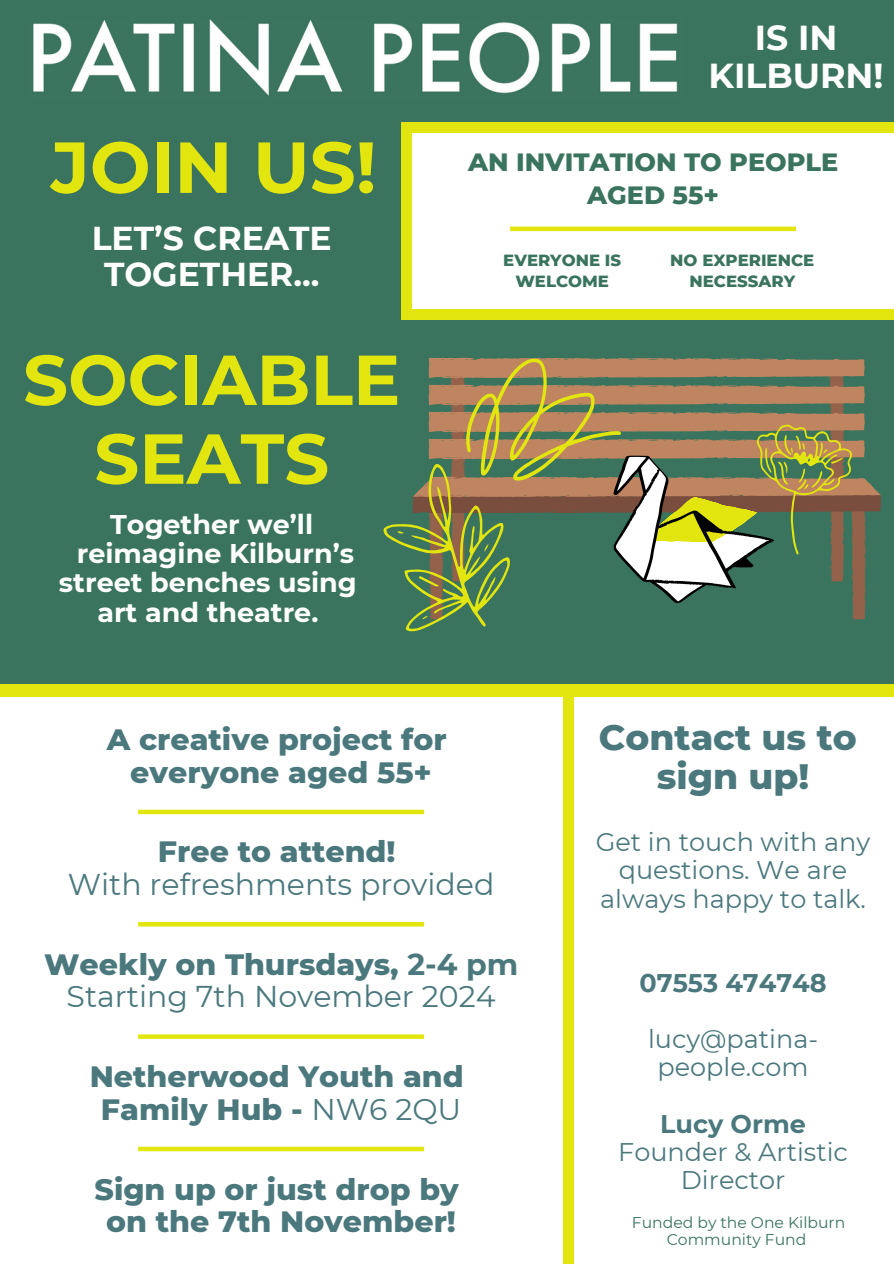
<style>
.page{position:relative;width:894px;height:1264px;background:#fff}
.page>*{position:absolute;margin:0;border:0;box-sizing:border-box;transform-origin:0 0}
.t1{font:700 72px "Montserrat";color:#e2e60e}
.t2{font:700 70.5px/78.8px "Montserrat";color:#e2e60e;text-align:center}
.t3{font:800 36px/39.3px "Montserrat";color:#4a787d;text-align:center}
.t4{font:700 34.65px/38.2px "Montserrat";color:#fff;text-align:center}
.t5{font:700 33px/36px "Montserrat";color:#fff;text-align:center}
.t6{font:800 30px/32.7px "Montserrat";color:#4a787d;text-align:center}
.t7{font:30px/32.7px "Montserrat";color:#4a787d;text-align:center}
.t8{font:700 27px/29.2px "Montserrat";color:#fff;text-align:center}
.t9{font:25.5px/28.2px "Montserrat";color:#4a787d;text-align:center}
.t10{font:800 25.5px/33.8px "Montserrat";color:#3a745e;text-align:center}
.t11{font:700 25.5px "Montserrat";color:#4a787d}
.t12{font:800 16.5px/21.3px "Montserrat";color:#3a745e;text-align:center}
.t13{font:15.6px/16.8px "Montserrat";color:#3a745e;text-align:center}
.s1{font-weight:800}
.s2{font-weight:700}
.s3{font-weight:400}
</style>
<div class="page">
<div style="left:0;top:0;width:893px;height:1263px;background:#3a745e"></div>
<div style="left:568px;top:684px;width:325px;height:579px;background:#e2e60e"></div>
<div style="left:574px;top:697px;width:319px;height:566px;background:#fff"></div>
<img style="left:33px;top:19px;width:645px;height:77px">
<div style="left:0;top:684px;width:572px;height:579px;background:#e2e60e"></div>
<div style="left:0;top:697px;width:562px;height:566px;background:#fff"></div>
<div style="left:401px;top:122px;width:492px;height:197px;background:#e2e60e"></div>
<div style="left:412px;top:134px;width:481px;height:175px;background:#fff"></div>
<hr style="left:510px;top:227px;width:285px;height:4px;background:#e2e60e">
<div style="left:138px;top:809px;width:286px;height:5px;background:#e2e60e"></div>
<hr style="left:138px;top:922px;width:286px;height:4px;background:#e2e60e">
<svg style="left:138px;top:1034px;width:286px;height:4px"></svg>
<div style="left:138px;top:1146px;width:286px;height:5px;background:#e2e60e"></div>
<svg style="left:383px;top:358px;width:497px;height:273px"></svg>
<p class="t4" style="left:708px;top:18px;width:176px">IS IN<br>KILBURN!</p>
<p class="t1" style="left:51px;top:123px;width:327px">JOIN US!</p>
<p class="t10" style="left:468px;top:144px;width:372px">AN INVITATION TO PEOPLE<br>AGED 55+</p>
<p class="t5" style="left:92px;top:220px;width:241px">LET’S CREATE<br>TOGETHER...</p>
<h5 class="t2" style="left:23px;top:340px;width:379px">SOCIABLE<br>SEATS</h5>
<h5 class="t8" style="left:110px;top:509px;width:204px">Together we’ll</h5>
<h4 class="t8" style="left:59px;top:538px;width:299px">reimagine Kilburn’s street benches using</h4>
<h3 class="t8" style="left:97px;top:597px;width:222px">art and theatre.</h3>
<h2 class="t12" style="left:503px;top:249px;width:119px">EVERYONE IS<br>WELCOME</h2>
<h1 class="t12" style="left:670px;top:249px;width:145px">NO EXPERIENCE<br>NECESSARY</h1>
<h2 class="t6" style="left:107px;top:723px;width:341px">A creative project for everyone aged 55+</h2>
<h6 class="t3" style="left:598px;top:717px;width:259px">Contact us to sign up!</h6>
<p class="t9" style="left:595px;top:828px;width:276px">Get in touch with any questions. We are always happy to talk.</p>
<h4 class="t7" style="left:68px;top:835px;width:428px"><span class="s1">Free to attend!<br></span>With refreshments provided</h4>
<p class="t7" style="left:44px;top:947px;width:475px"><span class="s1">Weekly on Thursdays,</span> <span class="s2">2-4 pm<br></span>Starting 7th November 2024</p>
<p class="t6" style="left:90px;top:1060px;width:375px">Netherwood Youth and<br>Family Hub - <span class="s3">NW6 2QU</span></p>
<p class="t6" style="left:95px;top:1172px;width:365px">Sign up or just drop by on the 7th November!</p>
<p class="t11" style="left:639px;top:967px;width:188px">07553 474748</p>
<h1 class="t9" style="left:647px;top:1025px;width:172px">lucy@patina&shy;people.com</h1>
<p class="t11" style="left:660px;top:1107px;width:147px">Lucy Orme</p>
<p class="t9" style="left:618px;top:1137px;width:231px">Founder &amp; Artistic<br>Director</p>
<h5 class="t13" style="left:631px;top:1213px;width:215px">Funded by the One Kilburn<br>Community Fund</h5>
</div>
